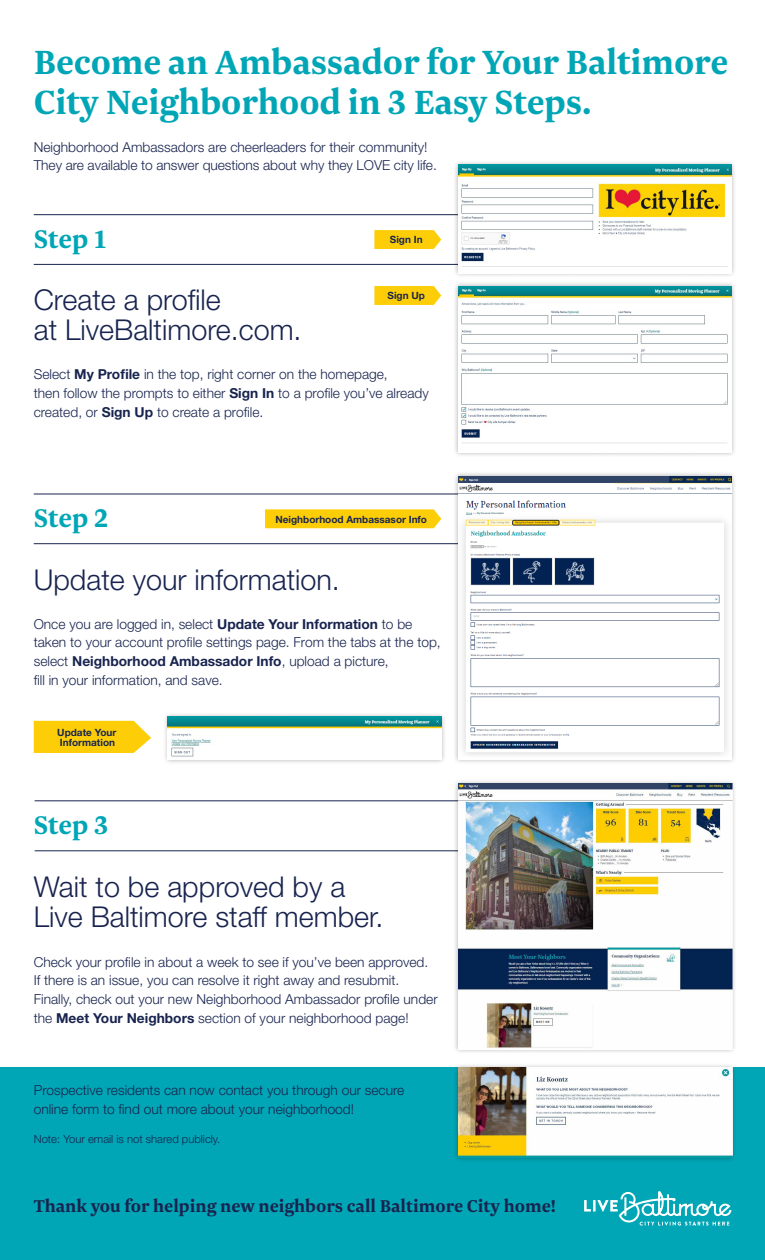
<style>
.page{position:relative;width:765px;height:1260px;background:#fff}
.page>*{position:absolute;margin:0;border:0;box-sizing:border-box;transform-origin:0 0}
.t1{font:700 39.38px/40px "Newzald";letter-spacing:-.005em;color:#00a6b6}
.t2{font:700 30px "Newzald";color:#00a6b6}
.t3{font:300 28.75px/30px "Helvetica Neue";color:#18244f}
.t4{font:700 20px "Newzald";color:#18244f}
.t5{font:300 13.75px/18.8px "Helvetica Neue";color:#18244f}
.t6{font:300 11.25px "Helvetica Neue";color:#18244f}
.t7{font:700 10px/10px "Helvetica Neue";color:#18244f}
.s1{font-weight:700}
</style>
<div class="page">
<div style="left:453px;top:281px;width:283px;height:176px;background:#000;opacity:.3"></div>
<img style="left:458px;top:286px;width:273px;height:166px">
<hr style="left:34px;top:214px;width:697px;height:1px;background:#18244f">
<hr style="left:34px;top:264px;width:697px;height:1px;background:#18244f">
<div style="left:453px;top:159px;width:283px;height:119px;background:#000;opacity:.3"></div>
<img style="left:458px;top:165px;width:273px;height:108px">
<svg style="left:374px;top:286px;width:67px;height:19px"></svg>
<div style="left:163px;top:711px;width:283px;height:54px;background:#000;opacity:.3"></div>
<img style="left:168px;top:717px;width:273px;height:43px">
<hr style="left:34px;top:494px;width:697px;height:1px;background:#18244f">
<hr style="left:34px;top:543px;width:697px;height:1px;background:#18244f">
<div style="left:453px;top:471px;width:283px;height:294px;background:#000;opacity:.3"></div>
<img style="left:458px;top:476px;width:273px;height:281px">
<svg style="left:34px;top:721px;width:117px;height:32px"></svg>
<svg style="left:265px;top:509px;width:176px;height:19px"></svg>
<div style="left:0;top:1068px;width:765px;height:192px;background:#00a6b6"></div>
<hr style="left:35px;top:801px;width:697px;height:1px;background:#18244f">
<hr style="left:35px;top:850px;width:697px;height:1px;background:#18244f">
<div style="left:453px;top:1063px;width:284px;height:99px;background:#000;opacity:.3"></div>
<img style="left:458px;top:1068px;width:274px;height:89px">
<div style="left:453px;top:779px;width:284px;height:275px;background:#000;opacity:.3"></div>
<img style="left:458px;top:784px;width:274px;height:265px">
<svg style="left:374px;top:230px;width:67px;height:19px"></svg>
<svg style="left:584px;top:1191px;width:147px;height:35px"></svg>
<h1 class="t1" style="left:34px;top:41px;width:696px">Become an Ambassador for Your Baltimore<br>City Neighborhood in 3 Easy Steps.</h1>
<p class="t5" style="left:34px;top:137px;width:405px">Neighborhood Ambassadors are cheerleaders for their community!<br>They are available to answer questions about why they LOVE city life.</p>
<h2 class="t2" style="left:34px;top:220px;width:74px">Step 1</h2>
<h3 class="t3" style="left:34px;top:285px;width:269px">Create a profile<br>at LiveBaltimore.com.</h3>
<p class="t5" style="left:34px;top:365px;width:397px">Select <span class="s1">My Profile</span> in the top, right corner on the homepage,<br>then follow the prompts to either <span class="s1">Sign In</span> to a profile you’ve already created, or <span class="s1">Sign Up</span> to create a profile.</p>
<p class="t7" style="left:390px;top:235px;width:34px">Sign In</p>
<p class="t7" style="left:388px;top:291px;width:39px">Sign Up</p>
<h2 class="t2" style="left:34px;top:499px;width:76px">Step 2</h2>
<h3 class="t3" style="left:34px;top:564px;width:308px">Update your information.</h3>
<p class="t5" style="left:34px;top:614px;width:409px">Once you are logged in, select <span class="s1">Update Your Information</span> to be taken to your account profile settings page. From the tabs at the top, select <span class="s1">Neighborhood Ambassador Info</span>, upload a picture,<br>fill in your information, and save.</p>
<p class="t7" style="left:275px;top:514px;width:153px">Neighborhood Ambassasor Info</p>
<p class="t7" style="left:57px;top:727px;width:61px">Update Your<br>Information</p>
<h2 class="t2" style="left:34px;top:806px;width:76px">Step 3</h2>
<h3 class="t3" style="left:34px;top:871px;width:351px">Wait to be approved by a<br>Live Baltimore staff member.</h3>
<p class="t5" style="left:34px;top:952px;width:405px">Check your profile in about a week to see if you’ve been approved.<br>If there is an issue, you can resolve it right away and resubmit.<br>Finally, check out your new Neighborhood Ambassador profile under the <span class="s1">Meet Your Neighbors</span> section of your neighborhood page!</p>
<p class="t5" style="left:34px;top:1081px;width:372px">Prospective residents can now contact you through our secure online form to find out more about your neighborhood!</p>
<p class="t6" style="left:34px;top:1132px;width:188px">Note: Your email is not shared publicly.</p>
<h3 class="t4" style="left:34px;top:1193px;width:524px">Thank you for helping new neighbors call Baltimore City home!</h3>
</div>
